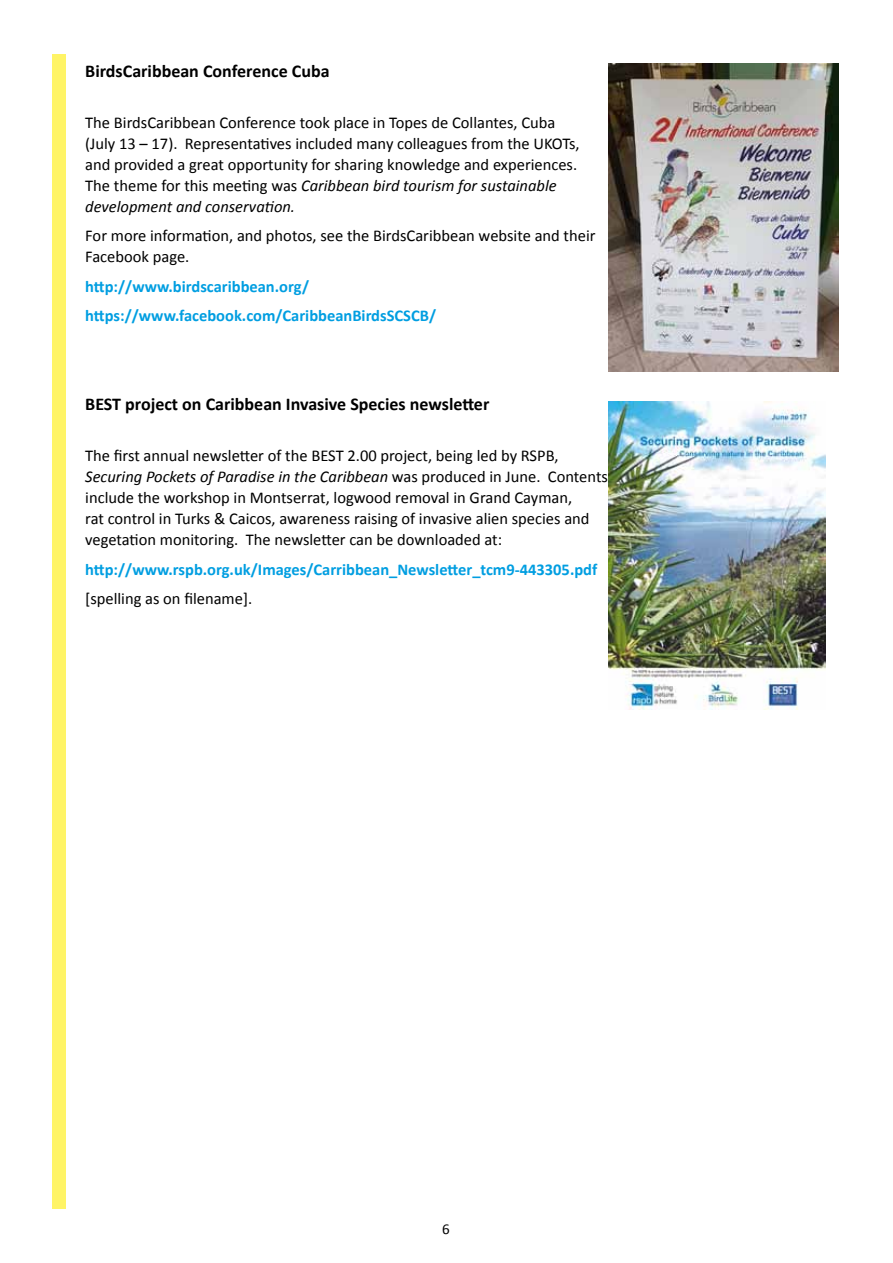
<style>
.page{position:relative;width:893px;height:1263px;background:#fff}
.page>*{position:absolute;margin:0;border:0;box-sizing:border-box;transform-origin:0 0}
.t1{font:700 18px "Calibri";color:#000}
.t2{font:16.5px/21px "Calibri";color:#000}
.t3{font:700 16.5px/29.5px "Calibri";color:#009ee1}
.t4{font:15px "Calibri";color:#000}
.s1{font-style:italic}
</style>
<div class="page">
<div style="left:53px;top:54px;width:13px;height:1155px;background:#fff466"></div>
<img style="left:608px;top:64px;width:231px;height:308px">
<img style="left:608px;top:401px;width:218px;height:308px">
<p class="t1" style="left:85px;top:60px;width:246px">BirdsCaribbean Conference Cuba</p>
<p class="t2" style="left:85px;top:113px;width:496px">The BirdsCaribbean Conference took place in Topes de Collantes, Cuba (July 13 – 17). Representatives included many colleagues from the UKOTs, and provided a great opportunity for sharing knowledge and experiences.<br>The theme for this meeting was <span class="s1">Caribbean bird tourism for sustainable development and conservation.</span></p>
<p class="t2" style="left:85px;top:225px;width:512px">For more information, and photos, see the BirdsCaribbean website and their<br>Facebook page.</p>
<p class="t3" style="left:85px;top:272px;width:352px">http://www.birdscaribbean.org/ https://www.facebook.com/CaribbeanBirdsSCSCB/</p>
<p class="t1" style="left:85px;top:393px;width:406px">BEST project on Caribbean Invasive Species newsletter</p>
<p class="t2" style="left:85px;top:445px;width:524px">The first annual newsletter of the BEST 2.00 project, being led by RSPB, <span class="s1">Securing Pockets of Paradise in the Caribbean</span> was produced in June. Contents include the workshop in Montserrat, logwood removal in Grand Cayman,<br>rat control in Turks &amp; Caicos, awareness raising of invasive alien species and vegetation monitoring. The newsletter can be downloaded at:</p>
<p class="t3" style="left:85px;top:554px;width:514px">http://www.rspb.org.uk/Images/Carribbean_Newsletter_tcm9-443305.pdf</p>
<p class="t2" style="left:85px;top:588px;width:168px">[spelling as on filename].</p>
<p class="t4" style="left:442px;top:1219px;width:9px">6</p>
</div>
